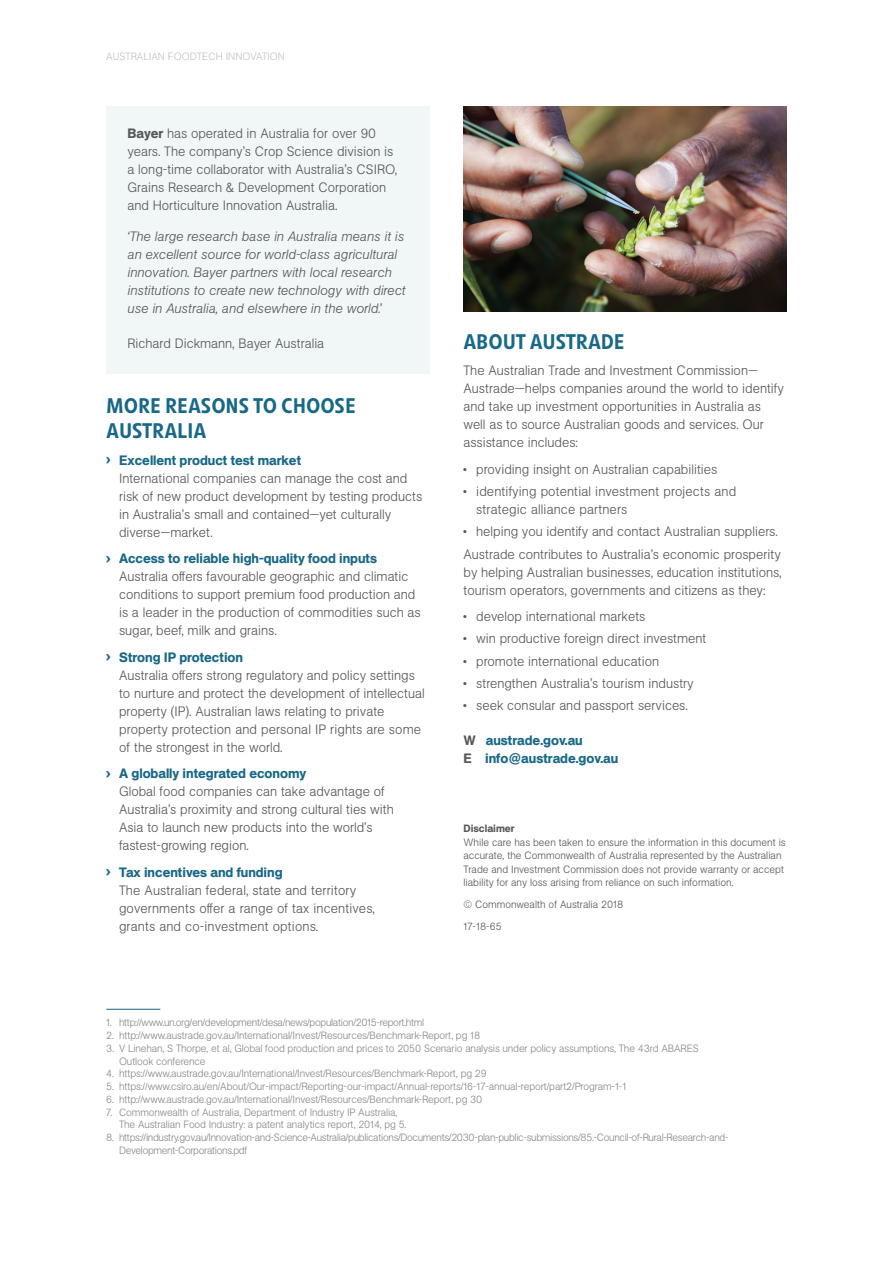
<style>
.page{position:relative;width:893px;height:1263px;background:#fff}
.page>*{position:absolute;margin:0;border:0;box-sizing:border-box;transform-origin:0 0}
.t1{font:500 21px/25.5px "Unlimited Pro";letter-spacing:.025em;color:#186887}
.t2{font:300 13.5px/18px "Unlimited Sans";color:#57585a}
.t3{font:italic 300 13.5px/18px "Unlimited Sans";color:#57585a}
.t4{font:500 13.5px/18px "Unlimited Sans";color:#186887}
.t5{font:300 10.5px/12.8px "Unlimited Sans";letter-spacing:-.01em;color:#87898c}
.t6{font:300 10.5px/13.5px "Unlimited Sans";color:#57585a}
.t7{font:300 10.5px/12.8px "Unlimited Sans";letter-spacing:-.03em;color:#87898c}
.t8{font:300 10.5px "Unlimited Sans";color:#c1c2c4}
.t9{font:500 10.5px "Unlimited Sans";color:#57585a}
.s1{font-weight:500}
.s2{font-family:"Unlimited Pro";font-weight:500;font-size:16.5px;color:#186887}
.s3{font-weight:500;color:#186887}
.s4{color:#57585a}
</style>
<div class="page">
<img style="left:463px;top:106px;width:324px;height:206px">
<div style="left:106px;top:106px;width:323px;height:268px;background:#f1f7f7"></div>
<hr style="left:106px;top:1009px;width:54px;height:1px;background:#186887">
<p class="t8" style="left:106px;top:49px;width:180px">AUSTRALIAN FOODTECH INNOVATION</p>
<p class="t2" style="left:128px;top:124px;width:271px"><span class="s1">Bayer</span> has operated in Australia for over 90 years. The company’s Crop Science division is a long-time collaborator with Australia’s CSIRO, Grains Research &amp; Development Corporation and Horticulture Innovation Australia.</p>
<p class="t3" style="left:128px;top:226px;width:280px">‘The large research base in Australia means it is an excellent source for world-class agricultural innovation. Bayer partners with local research institutions to create new technology with direct use in Australia, and elsewhere in the world.’</p>
<p class="t2" style="left:128px;top:333px;width:198px">Richard Dickmann, Bayer Australia</p>
<h1 class="t1" style="left:107px;top:392px;width:251px">MORE REASONS TO CHOOSE<br>AUSTRALIA</h1>
<p class="t2" style="left:119px;top:450px;width:305px;text-indent:-13px"><span class="s2">ћ</span> <span class="s3">Excellent product test market<br></span>International companies can manage the cost and risk of new product development by testing products in Australia’s small and contained—yet culturally diverse—market.</p>
<p class="t2" style="left:119px;top:549px;width:303px;text-indent:-13px"><span class="s2">ћ</span> <span class="s3">Access to reliable high-quality food inputs </span>Australia offers favourable geographic and climatic conditions to support premium food production and is a leader in the production of commodities such as sugar, beef, milk and grains.</p>
<p class="t2" style="left:119px;top:647px;width:307px;text-indent:-13px"><span class="s2">ћ</span> <span class="s3">Strong IP protection<br></span>Australia offers strong regulatory and policy settings to nurture and protect the development of intellectual property (IP). Australian laws relating to private property protection and personal IP rights are some of the strongest in the world.</p>
<p class="t2" style="left:119px;top:764px;width:276px;text-indent:-13px"><span class="s2">ћ</span> <span class="s3">A globally integrated economy<br></span>Global food companies can take advantage of Australia’s proximity and strong cultural ties with Asia to launch new products into the world’s fastest-growing region.</p>
<p class="t2" style="left:119px;top:862px;width:257px;text-indent:-13px"><span class="s2">ћ</span> <span class="s3">Tax incentives and funding<br></span>The Australian federal, state and territory governments offer a range of tax incentives, grants and co-investment options.</p>
<h1 class="t1" style="left:464px;top:328px;width:162px">ABOUT AUSTRADE</h1>
<p class="t2" style="left:463px;top:361px;width:322px">The Australian Trade and Investment Commission— Austrade—helps companies around the world to identify and take up investment opportunities in Australia as well as to source Australian goods and services. Our assistance includes:</p>
<p class="t2" style="left:463px;top:460px;width:255px">• providing insight on Australian capabilities</p>
<p class="t2" style="left:476px;top:482px;width:261px;text-indent:-13px">• identifying potential investment projects and strategic alliance partners</p>
<p class="t2" style="left:463px;top:520px;width:319px;line-height:22.2px">• helping you identify and contact Australian suppliers.<br>Austrade contributes to Australia’s economic prosperity</p>
<p class="t2" style="left:463px;top:562px;width:320px">by helping Australian businesses, education institutions, tourism operators, governments and citizens as they:</p>
<p class="t2" style="left:463px;top:607px;width:183px">• develop international markets</p>
<p class="t2" style="left:463px;top:629px;width:244px">• win productive foreign direct investment</p>
<p class="t2" style="left:463px;top:651px;width:197px">• promote international education</p>
<p class="t2" style="left:463px;top:674px;width:232px">• strengthen Australia’s tourism industry</p>
<p class="t2" style="left:463px;top:696px;width:226px">• seek consular and passport services.</p>
<p class="t4" style="left:463px;top:731px;width:156px"><span class="s4">W</span> austrade.gov.au<br><span class="s4">E</span> info@austrade.gov.au</p>
<p class="t9" style="left:463px;top:821px;width:53px">Disclaimer</p>
<p class="t6" style="left:463px;top:835px;width:324px">While care has been taken to ensure the information in this document is accurate, the Commonwealth of Australia represented by the Australian Trade and Investment Commission does not provide warranty or accept liability for any loss arising from reliance on such information.</p>
<p class="t6" style="left:463px;top:893px;width:161px;line-height:22px">© Commonwealth of Australia 2018<br>17-18-65</p>
<p class="t7" style="left:106px;top:1016px;width:319px">1. http://www.un.org/en/development/desa/news/population/2015-report.html</p>
<p class="t5" style="left:106px;top:1029px;width:375px">2. http://www.austrade.gov.au/International/Invest/Resources/Benchmark-Report, pg 18</p>
<p class="t5" style="left:119px;top:1041px;width:581px;text-indent:-13px">3. V Linehan, S Thorpe, et al, Global food production and prices to 2050 Scenario analysis under policy assumptions, The 43rd ABARES<br>Outlook conference</p>
<p class="t5" style="left:106px;top:1067px;width:382px">4. https://www.austrade.gov.au/International/Invest/Resources/Benchmark-Report, pg 29</p>
<p class="t5" style="left:106px;top:1080px;width:521px">5. https://www.csiro.au/en/About/Our-impact/Reporting-our-impact/Annual-reports/16-17-annual-report/part2/Program-1-1</p>
<p class="t5" style="left:106px;top:1092px;width:378px">6. http://www.austrade.gov.au/International/Invest/Resources/Benchmark-Report, pg 30</p>
<p class="t5" style="left:119px;top:1105px;width:289px;text-indent:-13px">7. Commonwealth of Australia, Department of Industry IP Australia,<br>The Australian Food Industry: a patent analytics report, 2014, pg 5.</p>
<p class="t7" style="left:119px;top:1131px;width:611px;text-indent:-13px">8. https://industry.gov.au/Innovation-and-Science-Australia/publications/Documents/2030-plan-public-submissions/85.-Council-of-Rural-Research-and-<br>Development-Corporations.pdf</p>
</div>
